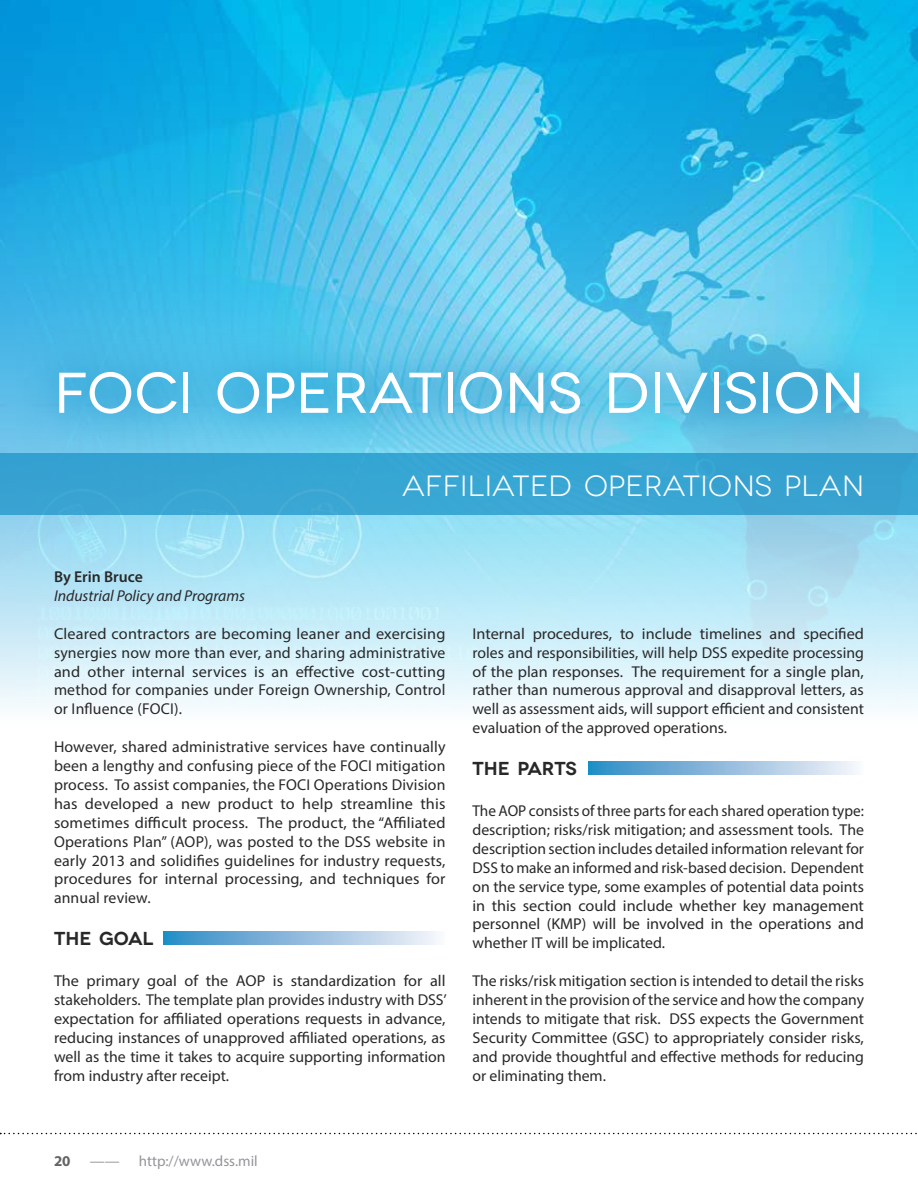
<style>
.page{position:relative;width:918px;height:1188px;background:#fff}
.page>*{position:absolute;margin:0;border:0;box-sizing:border-box;transform-origin:0 0}
.t1{font:57.3px "Novecentowide";color:#fff}
.t2{font:29.25px "Novecentowide";letter-spacing:.01em;color:#fff}
.t3{font:600 18.75px "Novecentowide";letter-spacing:-.005em;color:#292829}
.t4{font:15.75px/18.9px "Myriad Pro";color:#292829;text-align:justify}
.t5{font:italic 15.75px "Myriad Pro";color:#292829}
.t6{font:600 15.75px "Myriad Pro";color:#292829}
.t7{font:15px "Myriad Pro";color:#939598}
.t8{font:700 15px "Myriad Pro";color:#636466}
</style>
<div class="page">
<svg style="left:0;top:1133px;width:917px;height:1px"></svg>
<img style="left:0;top:0;width:918px;height:706px">
<svg style="left:14px;top:328px;width:890px;height:126px;background:#5bc1e6"></svg>
<div style="left:0;top:454px;width:918px;height:61px;background:#37a5d2"></div>
<svg style="left:164px;top:932px;width:274px;height:13px;background:#91bdde"></svg>
<svg style="left:589px;top:762px;width:268px;height:13px;background:#91bdde"></svg>
<h1 class="t1" style="left:54px;top:359px;width:811px">FOCI OPERATIONS DIVISION</h1>
<h2 class="t2" style="left:402px;top:469px;width:463px">AFFILIATED OPERATIONS PLAN</h2>
<p class="t6" style="left:54px;top:567px;width:90px">By Erin Bruce</p>
<p class="t5" style="left:54px;top:586px;width:193px">Industrial Policy and Programs</p>
<p class="t4" style="left:54px;top:624px;width:393px">Cleared contractors are becoming leaner and exercising synergies now more than ever, and sharing administrative and other internal services is an effective cost-cutting method for companies under Foreign Ownership, Control or Influence (FOCI).</p>
<p class="t4" style="left:54px;top:737px;width:393px">However, shared administrative services have continually been a lengthy and confusing piece of the FOCI mitigation process. To assist companies, the FOCI Operations Division has developed a new product to help streamline this sometimes difficult process. The product, the “Affiliated Operations Plan” (AOP), was posted to the DSS website in early 2013 and solidifies guidelines for industry requests, procedures for internal processing, and techniques for annual review.</p>
<p class="t3" style="left:54px;top:927px;width:101px">THE GOAL</p>
<p class="t4" style="left:54px;top:971px;width:394px">The primary goal of the AOP is standardization for all stakeholders. The template plan provides industry with DSS’ expectation for affiliated operations requests in advance, reducing instances of unapproved affiliated operations, as well as the time it takes to acquire supporting information from industry after receipt.</p>
<p class="t4" style="left:472px;top:624px;width:393px">Internal procedures, to include timelines and specified roles and responsibilities, will help DSS expedite processing of the plan responses. The requirement for a single plan, rather than numerous approval and disapproval letters, as well as assessment aids, will support efficient and consistent evaluation of the approved operations.</p>
<p class="t3" style="left:472px;top:757px;width:106px">THE PARTS</p>
<p class="t4" style="left:472px;top:801px;width:393px">The AOP consists of three parts for each shared operation type: description; risks/risk mitigation; and assessment tools. The description section includes detailed information relevant for DSS to make an informed and risk-based decision. Dependent on the service type, some examples of potential data points in this section could include whether key management personnel (KMP) will be involved in the operations and whether IT will be implicated.</p>
<p class="t4" style="left:472px;top:971px;width:393px">The risks/risk mitigation section is intended to detail the risks inherent in the provision of the service and how the company intends to mitigate that risk. DSS expects the Government Security Committee (GSC) to appropriately consider risks, and provide thoughtful and effective methods for reducing or eliminating them.</p>
<p class="t8" style="left:54px;top:1151px;width:18px">20</p>
<p class="t7" style="left:90px;top:1152px;width:31px">——</p>
<p class="t7" style="left:139px;top:1152px;width:120px">http://www.dss.mil</p>
</div>
